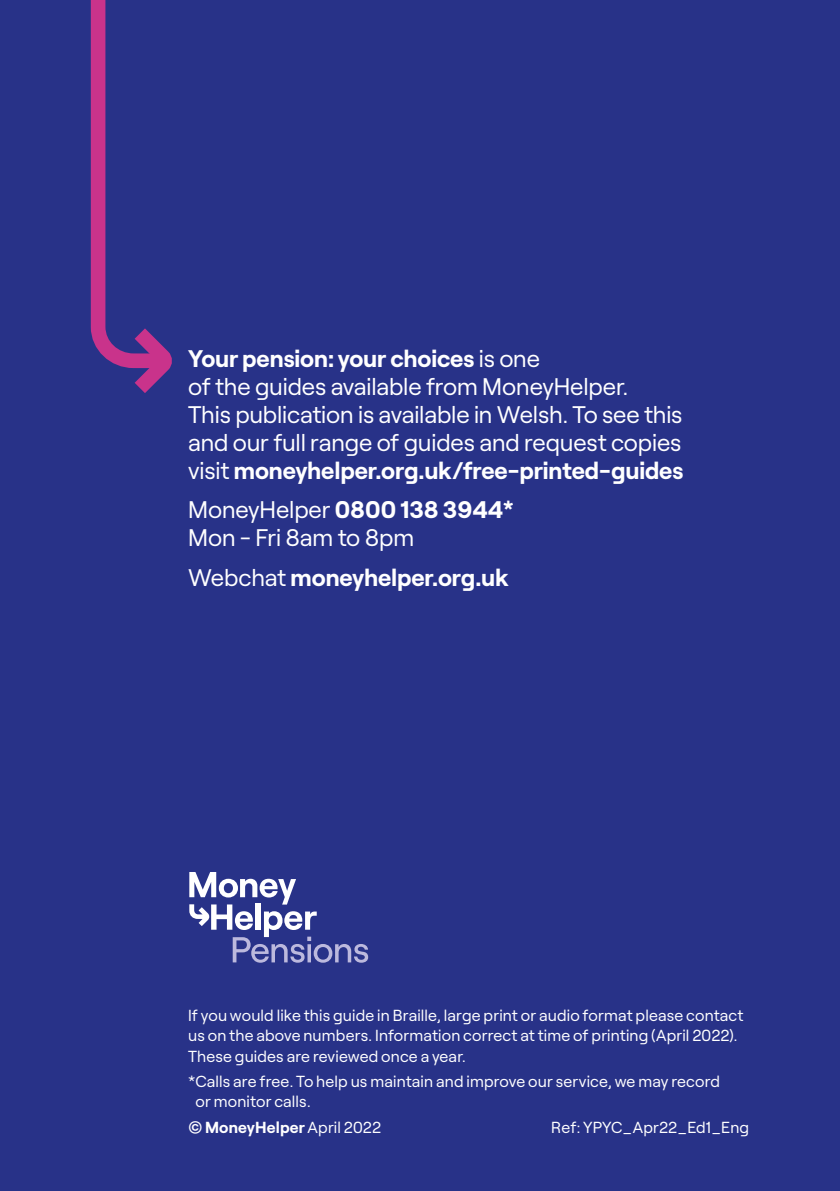
<style>
.page{position:relative;width:840px;height:1191px;background:#fff}
.page>*{position:absolute;margin:0;border:0;box-sizing:border-box;transform-origin:0 0}
.InsideBody_12_14_wh{font:24px/28px "Roobert";letter-spacing:-.005em;color:#fff}
.InsideBody_12_14_wh-2{font:700 24px "Roobert";letter-spacing:-.005em;color:#fff}
.Back_page_body_8_10{font:16px/20px "Roobert";letter-spacing:.01em;color:#fff}
.Back_page_body_8_10-2{font:700 16px "Roobert";letter-spacing:.01em;color:#fff}
.s1{font-weight:700}
.s2{font-weight:400}
</style>
<div class="page">
<div style="left:0;top:0;width:839px;height:1191px;background:#283288"></div>
<svg style="left:189px;top:872px;width:179px;height:90px"></svg>
<svg style="left:90px;top:0;width:82px;height:393px"></svg>
<p class="InsideBody_12_14_wh" style="left:188px;top:342px;width:496px"><span class="s1">Your pension: your choices</span> is one<br>of the guides available from MoneyHelper.<br>This publication is available in Welsh. To see this and our full range of guides and request copies visit <span class="s1">moneyhelper.org.uk/free-printed-guides</span></p>
<p class="InsideBody_12_14_wh" style="left:188px;top:494px;width:327px">MoneyHelper <span class="s1">0800 138 3944*<br></span>Mon - Fri 8am to 8pm</p>
<p class="InsideBody_12_14_wh-2" style="left:188px;top:558px;width:322px"><span class="s2">Webchat</span> moneyhelper.org.uk</p>
<p class="Back_page_body_8_10" style="left:188px;top:1004px;width:556px">If you would like this guide in Braille, large print or audio format please contact us on the above numbers. Information correct at time of printing (April 2022).<br>These guides are reviewed once a year.</p>
<p class="Back_page_body_8_10" style="left:195px;top:1070px;width:526px;text-indent:-7px">*Calls are free. To help us maintain and improve our service, we may record or monitor calls.</p>
<p class="Back_page_body_8_10-2" style="left:188px;top:1114px;width:194px">© MoneyHelper <span class="s2">April 2022</span></p>
<p class="Back_page_body_8_10" style="left:551px;top:1116px;width:199px">Ref: YPYC_Apr22_Ed1_Eng</p>
</div>
